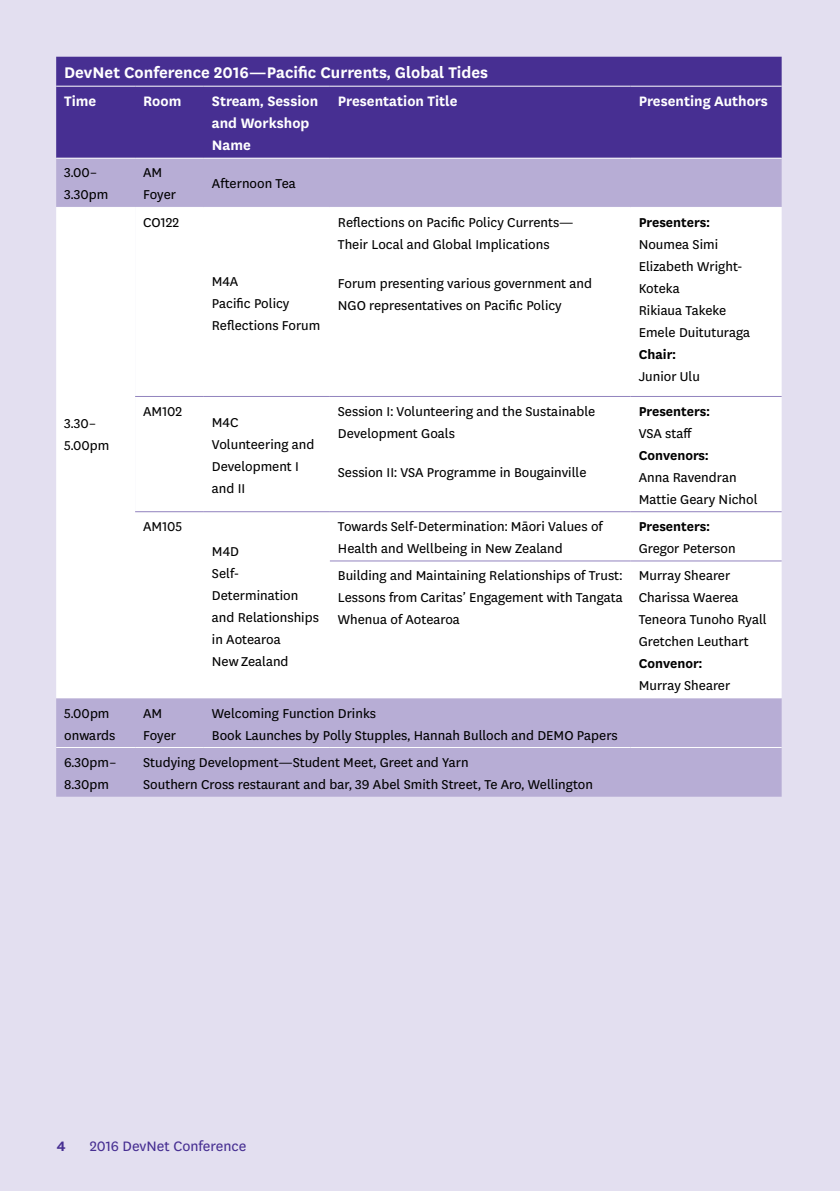
<style>
.page{position:relative;width:840px;height:1191px;background:#fff}
.page>*{position:absolute;margin:0;border:0;box-sizing:border-box;transform-origin:0 0}
.t1{font:700 18px "Victoria Sans";color:#fff}
.t2{font:700 16px/22px "Victoria Sans";color:#fff}
.t3{font:16px "Victoria Sans";color:#472f92}
.t4{font:700 16px "Victoria Sans";color:#472f92}
.t5{font:15px/22px "Victoria Sans";color:#000}
.t6{font:700 15px "Victoria Sans";color:#000}
</style>
<div class="page">
<div style="left:0;top:0;width:839px;height:1191px;background:#e3dff0"></div>
<div style="left:56px;top:57px;width:725px;height:101px;background:#472f92"></div>
<div style="left:56px;top:159px;width:725px;height:637px;background:#b7add5"></div>
<div style="left:56px;top:208px;width:725px;height:490px;background:#fff"></div>
<div style="left:135px;top:208px;width:646px;height:303px;background:#fff"></div>
<hr style="left:56px;top:86px;width:79px;height:1px;background:#fff">
<hr style="left:135px;top:86px;width:69px;height:1px;background:#fff">
<hr style="left:204px;top:86px;width:126px;height:1px;background:#fff">
<hr style="left:330px;top:86px;width:300px;height:1px;background:#fff">
<hr style="left:630px;top:86px;width:151px;height:1px;background:#fff">
<hr style="left:56px;top:158px;width:79px;height:1px;background:#fff">
<hr style="left:135px;top:158px;width:69px;height:1px;background:#fff">
<hr style="left:204px;top:158px;width:126px;height:1px;background:#fff">
<hr style="left:330px;top:158px;width:300px;height:1px;background:#fff">
<hr style="left:630px;top:158px;width:151px;height:1px;background:#fff">
<hr style="left:135px;top:396px;width:69px;height:1px;background:#9283be">
<hr style="left:204px;top:396px;width:126px;height:1px;background:#9283be">
<hr style="left:330px;top:396px;width:300px;height:1px;background:#9283be">
<hr style="left:630px;top:396px;width:151px;height:1px;background:#9283be">
<hr style="left:330px;top:560px;width:300px;height:1px;background:#9283be">
<hr style="left:630px;top:560px;width:151px;height:1px;background:#9283be">
<hr style="left:56px;top:747px;width:79px;height:1px;background:#fff">
<hr style="left:135px;top:747px;width:69px;height:1px;background:#fff">
<hr style="left:204px;top:747px;width:126px;height:1px;background:#fff">
<hr style="left:330px;top:747px;width:300px;height:1px;background:#fff">
<hr style="left:630px;top:747px;width:151px;height:1px;background:#fff">
<hr style="left:56px;top:207px;width:79px;height:1px;background:#fff">
<hr style="left:135px;top:207px;width:69px;height:1px;background:#fff">
<hr style="left:204px;top:207px;width:126px;height:1px;background:#fff">
<hr style="left:330px;top:207px;width:300px;height:1px;background:#fff">
<hr style="left:630px;top:207px;width:151px;height:1px;background:#fff">
<hr style="left:135px;top:511px;width:69px;height:1px;background:#9283be">
<hr style="left:204px;top:511px;width:126px;height:1px;background:#9283be">
<hr style="left:330px;top:511px;width:300px;height:1px;background:#9283be">
<hr style="left:630px;top:511px;width:151px;height:1px;background:#9283be">
<p class="t1" style="left:64px;top:60px;width:425px">DevNet Conference 2016—Pacific Currents, Global Tides</p>
<p class="t2" style="left:64px;top:89px;width:34px">Time</p>
<p class="t2" style="left:143px;top:89px;width:40px">Room</p>
<p class="t2" style="left:212px;top:89px;width:108px">Stream, Session and Workshop<br>Name</p>
<p class="t2" style="left:338px;top:89px;width:121px">Presentation Title</p>
<p class="t2" style="left:638px;top:89px;width:131px">Presenting Authors</p>
<p class="t5" style="left:64px;top:161px;width:46px">3.00–<br>3.30pm</p>
<p class="t5" style="left:143px;top:161px;width:34px">AM<br>Foyer</p>
<p class="t5" style="left:212px;top:172px;width:85px">Afternoon Tea</p>
<p class="t5" style="left:64px;top:411px;width:47px">3.30–<br>5.00pm</p>
<p class="t5" style="left:143px;top:210px;width:37px">CO122</p>
<p class="t5" style="left:212px;top:269px;width:110px">M4A<br>Pacific Policy<br>Reflections Forum</p>
<p class="t5" style="left:338px;top:210px;width:237px">Reflections on Pacific Policy Currents—<br>Their Local and Global Implications</p>
<p class="t5" style="left:338px;top:271px;width:255px">Forum presenting various government and<br>NGO representatives on Pacific Policy</p>
<p class="t6" style="left:638px;top:211px;width:72px">Presenters:</p>
<p class="t5" style="left:638px;top:232px;width:113px">Noumea Simi<br>Elizabeth Wright-<br>Koteka<br>Rikiaua Takeke<br>Emele Duituturaga</p>
<p class="t6" style="left:638px;top:344px;width:39px">Chair:</p>
<p class="t5" style="left:638px;top:364px;width:63px">Junior Ulu</p>
<p class="t5" style="left:143px;top:399px;width:41px">AM102</p>
<p class="t5" style="left:212px;top:410px;width:104px">M4C<br>Volunteering and<br>Development I and II</p>
<p class="t5" style="left:338px;top:399px;width:259px">Session I: Volunteering and the Sustainable<br>Development Goals</p>
<p class="t5" style="left:338px;top:460px;width:250px">Session II: VSA Programme in Bougainville</p>
<p class="t6" style="left:638px;top:401px;width:72px">Presenters:</p>
<p class="t5" style="left:638px;top:421px;width:55px">VSA staff</p>
<p class="t6" style="left:638px;top:445px;width:71px">Convenors:</p>
<p class="t5" style="left:638px;top:465px;width:120px">Anna Ravendran<br>Mattie Geary Nichol</p>
<p class="t5" style="left:143px;top:515px;width:41px">AM105</p>
<p class="t5" style="left:212px;top:539px;width:108px">M4D<br>Self-<br>Determination and Relationships in Aotearoa<br>New Zealand</p>
<p class="t5" style="left:338px;top:515px;width:266px">Towards Self-Determination: Māori Values of<br>Health and Wellbeing in New Zealand</p>
<p class="t6" style="left:638px;top:516px;width:72px">Presenters:</p>
<p class="t5" style="left:638px;top:537px;width:98px">Gregor Peterson</p>
<p class="t5" style="left:338px;top:564px;width:286px;text-align:justify">Building and Maintaining Relationships of Trust:<br>Lessons from Caritas’ Engagement with Tangata Whenua of Aotearoa</p>
<p class="t5" style="left:638px;top:564px;width:129px">Murray Shearer<br>Charissa Waerea<br>Teneora Tunoho Ryall<br>Gretchen Leuthart</p>
<p class="t6" style="left:638px;top:653px;width:65px">Convenor:</p>
<p class="t5" style="left:638px;top:674px;width:93px">Murray Shearer</p>
<p class="t5" style="left:64px;top:701px;width:53px">5.00pm onwards</p>
<p class="t5" style="left:143px;top:701px;width:34px">AM<br>Foyer</p>
<p class="t5" style="left:212px;top:701px;width:407px">Welcoming Function Drinks<br>Book Launches by Polly Stupples, Hannah Bulloch and DEMO Papers</p>
<p class="t5" style="left:64px;top:750px;width:54px">6.30pm–<br>8.30pm</p>
<p class="t5" style="left:143px;top:750px;width:451px">Studying Development—Student Meet, Greet and Yarn<br>Southern Cross restaurant and bar, 39 Abel Smith Street, Te Aro, Wellington</p>
<p class="t4" style="left:57px;top:1135px;width:10px">4</p>
<p class="t3" style="left:90px;top:1135px;width:158px">2016 DevNet Conference</p>
</div>
